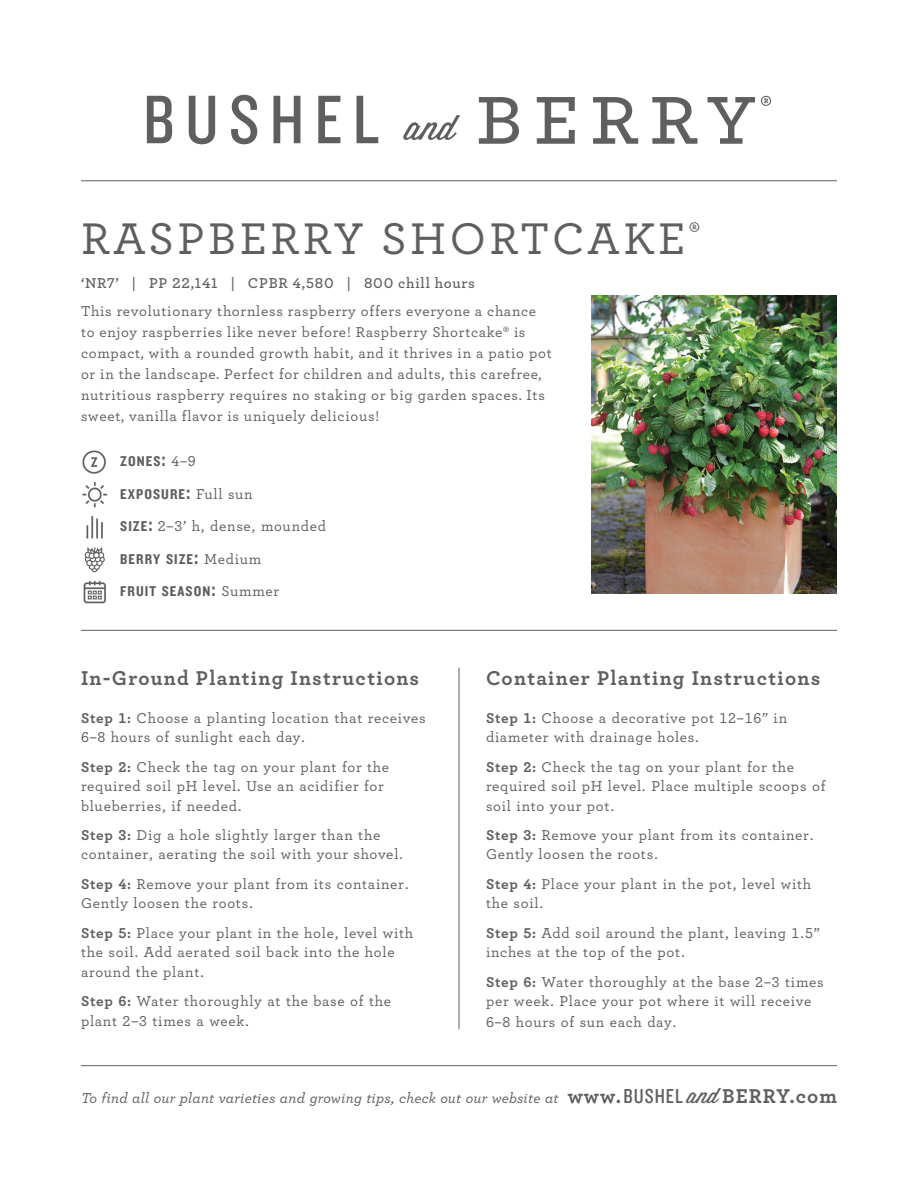
<style>
.page{position:relative;width:918px;height:1188px;background:#fff}
.page>*{position:absolute;margin:0;border:0;box-sizing:border-box;transform-origin:0 0}
.Variety_Name{font:500 46.5px "Archer";letter-spacing:.075em;color:#5f5f62}
.t1{font:700 21px "Archer";letter-spacing:.06em;color:#5f5f62}
.Box_Copy{font:500 15px/19.5px "Archer";letter-spacing:.05em;color:#5f5f62}
.t2{font:italic 500 15px "Archer";letter-spacing:.01em;color:#5f5f62}
.Box_Copy-2{font:600 15px "Archer";letter-spacing:.05em;color:#5f5f62}
.Box_Copy-3{font:14.7px "Knockout HTF50 Welterweight";letter-spacing:.07em;color:#5f5f62}
.s1{font-size:21px}
.s2{font-family:"Archer";font-weight:500;font-size:15px}
.s3{font-family:"Knockout HTF50 Welterweight";font-weight:400;font-size:14.7px}
.s4{font-family:"Knockout HTF50 Welterweight";font-weight:400;font-size:21px}
.s5{font-weight:700}
.s6{font-weight:700;font-style:normal;font-size:21px}
.s7{font-family:"Knockout HTF29 Junior Liteweight";font-weight:400;font-style:normal;font-size:21px}
.s8{font-family:"Wisdom Script";font-weight:400;font-style:normal;font-size:21px}
</style>
<div class="page">
<svg style="left:147px;top:95px;width:231px;height:49px"></svg>
<svg style="left:403px;top:115px;width:57px;height:25px"></svg>
<svg style="left:479px;top:97px;width:276px;height:47px"></svg>
<svg style="left:761px;top:96px;width:10px;height:10px"></svg>
<hr style="left:81px;top:180px;width:756px;height:1px;background:#5f5f62">
<hr style="left:81px;top:630px;width:756px;height:1px;background:#5f5f62">
<hr style="left:81px;top:1065px;width:756px;height:1px;background:#5f5f62">
<hr style="left:459px;top:668px;width:1px;height:361px;background:#5f5f62">
<img style="left:592px;top:296px;width:245px;height:298px">
<img style="left:82px;top:450px;width:24px;height:24px">
<img style="left:82px;top:482px;width:26px;height:25px">
<img style="left:86px;top:516px;width:17px;height:23px">
<img style="left:84px;top:547px;width:21px;height:25px">
<img style="left:83px;top:580px;width:23px;height:24px">
<p class="Variety_Name" style="left:81px;top:206px;width:620px">RASPBERRY SHORTCAKE<sup>®</sup></p>
<p class="Box_Copy-2" style="left:81px;top:272px;width:395px">‘NR7’ | PP 22,141 | CPBR 4,580 | 800 chill hours</p>
<p class="Box_Copy" style="left:81px;top:300px;width:472px;line-height:21px">This revolutionary thornless raspberry offers everyone a chance to enjoy raspberries like never before! Raspberry Shortcake® is compact, with a rounded growth habit, and it thrives in a patio pot or in the landscape. Perfect for children and adults, this carefree, nutritious raspberry requires no staking or big garden spaces. Its sweet, vanilla flavor is uniquely delicious!</p>
<p class="Box_Copy-3" style="left:120px;top:454px;width:77px">ZONES<span class="s1">:</span> <span class="s2">4–9</span></p>
<p class="Box_Copy-3" style="left:120px;top:486px;width:134px">EXPOSURE<span class="s1">:</span> <span class="s2">Full sun</span></p>
<p class="Box_Copy" style="left:120px;top:516px;width:207px"><span class="s3">SIZE</span><span class="s4">:</span> 2–3’ h, dense, mounded</p>
<p class="Box_Copy-3" style="left:120px;top:551px;width:143px">BERRY SIZE<span class="s1">:</span> <span class="s2">Medium</span></p>
<p class="Box_Copy-3" style="left:120px;top:584px;width:161px">FRUIT SEASON<span class="s1">:</span> <span class="s2">Summer</span></p>
<h2 class="t1" style="left:81px;top:661px;width:340px">In-Ground Planting Instructions</h2>
<p class="Box_Copy" style="left:81px;top:707px;width:346px"><span class="s5">Step 1:</span> Choose a planting location that receives<br>6–8 hours of sunlight each day.</p>
<p class="Box_Copy" style="left:81px;top:756px;width:310px"><span class="s5">Step 2:</span> Check the tag on your plant for the required soil pH level. Use an acidifier for blueberries, if needed.</p>
<p class="Box_Copy" style="left:81px;top:825px;width:324px"><span class="s5">Step 3:</span> Dig a hole slightly larger than the container, aerating the soil with your shovel.</p>
<p class="Box_Copy" style="left:81px;top:873px;width:329px"><span class="s5">Step 4:</span> Remove your plant from its container.<br>Gently loosen the roots.</p>
<p class="Box_Copy" style="left:81px;top:922px;width:334px"><span class="s5">Step 5:</span> Place your plant in the hole, level with the soil. Add aerated soil back into the hole around the plant.</p>
<p class="Box_Copy" style="left:81px;top:991px;width:312px"><span class="s5">Step 6:</span> Water thoroughly at the base of the plant 2–3 times a week.</p>
<h2 class="t1" style="left:486px;top:661px;width:336px">Container Planting Instructions</h2>
<p class="Box_Copy" style="left:486px;top:707px;width:303px"><span class="s5">Step 1:</span> Choose a decorative pot 12–16” in diameter with drainage holes.</p>
<p class="Box_Copy" style="left:486px;top:756px;width:341px"><span class="s5">Step 2:</span> Check the tag on your plant for the required soil pH level. Place multiple scoops of soil into your pot.</p>
<p class="Box_Copy" style="left:486px;top:825px;width:329px"><span class="s5">Step 3:</span> Remove your plant from its container.<br>Gently loosen the roots.</p>
<p class="Box_Copy" style="left:486px;top:873px;width:327px"><span class="s5">Step 4:</span> Place your plant in the pot, level with the soil.</p>
<p class="Box_Copy" style="left:486px;top:922px;width:335px"><span class="s5">Step 5:</span> Add soil around the plant, leaving 1.5” inches at the top of the pot.</p>
<p class="Box_Copy" style="left:486px;top:971px;width:339px"><span class="s5">Step 6:</span> Water thoroughly at the base 2–3 times per week. Place your pot where it will receive</p>
<p class="Box_Copy" style="left:486px;top:1012px;width:192px">6–8 hours of sun each day.</p>
<p class="t2" style="left:81px;top:1087px;width:758px">To find all our plant varieties and growing tips, check out our website at <span class="s6">www.</span><span class="s7">BUSHEL</span> <span class="s8">and</span> <span class="s6">BERRY.com</span></p>
</div>
